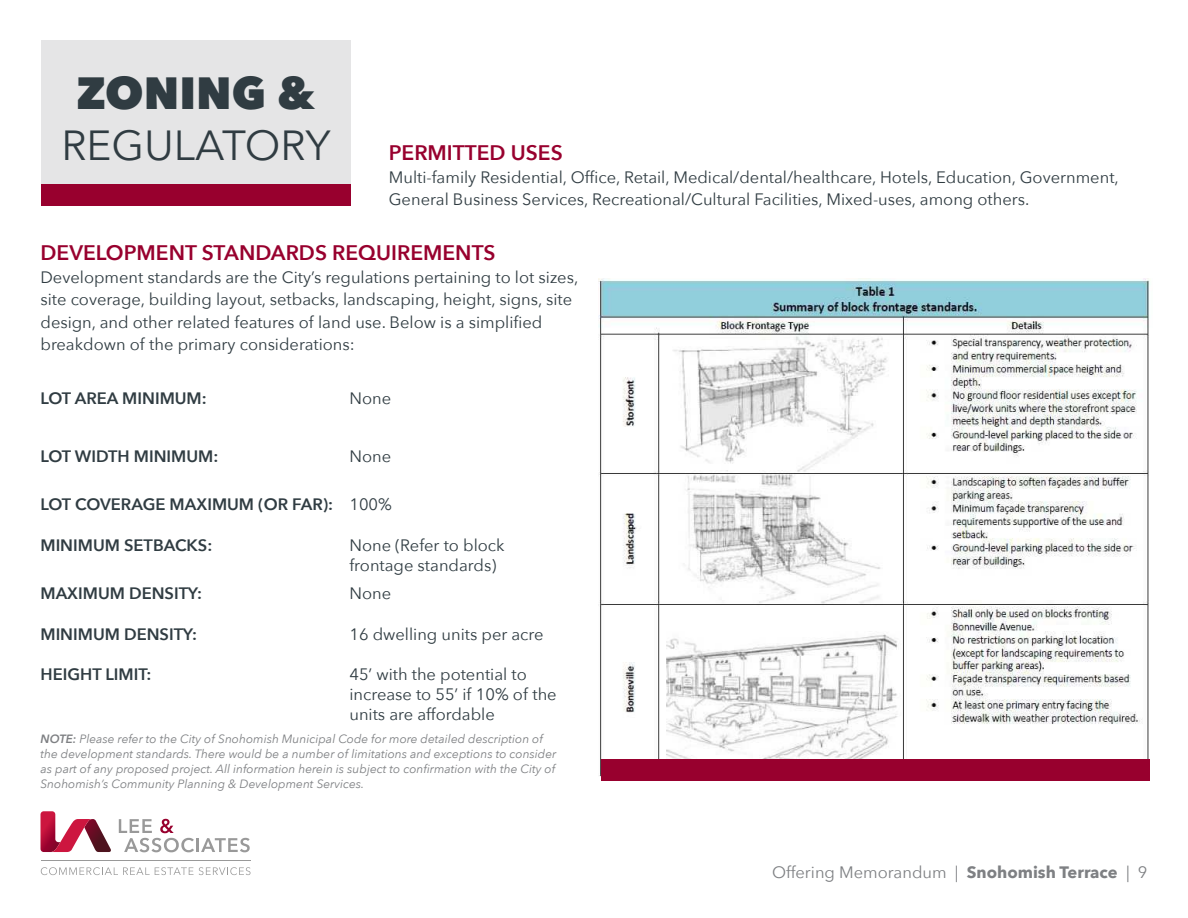
<style>
.page{position:relative;width:1188px;height:918px;background:#fff}
.page>*{position:absolute;margin:0;border:0;box-sizing:border-box;transform-origin:0 0}
.t1{font:800 45px "Avenir Next";color:#303c42}
.t2{font:42px "Avenir Next";color:#303c42}
.t3{font:600 21px "Avenir Next";color:#98002e}
.t4{font:16.5px/22.5px "Avenir Next";color:#303c42}
.t5{font:600 16.5px "Avenir Next";color:#303c42}
.t6{font:16.5px "Avenir Next";color:#7e8083}
.t7{font:italic 12px/15px "Avenir Next";color:#7e8083}
.s1{font-weight:400}
.s2{font-weight:600}
.s3{font-weight:700}
</style>
<div class="page">
<svg style="left:119px;top:819px;width:75px;height:33px"></svg>
<hr style="left:196px;top:838px;width:3px;height:14px;background:#999">
<svg style="left:201px;top:838px;width:49px;height:14px"></svg>
<svg style="left:40px;top:811px;width:71px;height:41px"></svg>
<svg style="left:41px;top:867px;width:210px;height:8px"></svg>
<hr style="left:41px;top:861px;width:210px;height:1px;background:#999">
<div style="left:41px;top:40px;width:310px;height:155px;background:#e5e5e6"></div>
<div style="left:41px;top:184px;width:310px;height:21px;background:#98002e"></div>
<img style="left:598px;top:278px;width:552px;height:499px">
<div style="left:601px;top:759px;width:549px;height:22px;background:#98002e"></div>
<h1 class="t1" style="left:76px;top:66px;width:240px">ZONING &amp;</h1>
<h2 class="t2" style="left:61px;top:110px;width:271px">REGULATORY</h2>
<p class="t3" style="left:389px;top:135px;width:175px">PERMITTED USES</p>
<p class="t4" style="left:389px;top:165px;width:732px">Multi-family Residential, Office, Retail, Medical/dental/healthcare, Hotels, Education, Government,<br>General Business Services, Recreational/Cultural Facilities, Mixed-uses, among others.</p>
<p class="t3" style="left:40px;top:235px;width:457px">DEVELOPMENT STANDARDS REQUIREMENTS</p>
<p class="t4" style="left:40px;top:265px;width:539px">Development standards are the City’s regulations pertaining to lot sizes, site coverage, building layout, setbacks, landscaping, height, signs, site design, and other related features of land use. Below is a simplified breakdown of the primary considerations:</p>
<p class="t5" style="left:40px;top:384px;width:168px">LOT AREA MINIMUM:</p>
<p class="t4" style="left:349px;top:386px;width:43px">None</p>
<p class="t5" style="left:40px;top:442px;width:179px">LOT WIDTH MINIMUM:</p>
<p class="t4" style="left:349px;top:444px;width:43px">None</p>
<p class="t5" style="left:40px;top:491px;width:353px">LOT COVERAGE MAXIMUM (OR FAR): <span class="s1">100%</span></p>
<p class="t5" style="left:40px;top:531px;width:173px">MINIMUM SETBACKS:</p>
<p class="t4" style="left:349px;top:535px;width:157px;line-height:19.8px">None (Refer to block frontage standards)</p>
<p class="t5" style="left:40px;top:579px;width:163px">MAXIMUM DENSITY:</p>
<p class="t4" style="left:349px;top:582px;width:43px">None</p>
<p class="t5" style="left:40px;top:620px;width:158px">MINIMUM DENSITY:</p>
<p class="t4" style="left:349px;top:622px;width:196px">16 dwelling units per acre</p>
<p class="t5" style="left:40px;top:660px;width:113px">HEIGHT LIMIT:</p>
<p class="t4" style="left:349px;top:664px;width:209px;line-height:19.8px">45’ with the potential to increase to 55’ if 10% of the units are affordable</p>
<p class="t7" style="left:40px;top:730px;width:517px"><span class="s2">NOTE:</span> Please refer to the City of Snohomish Municipal Code for more detailed description of the development standards. There would be a number of limitations and exceptions to consider as part of any proposed project. All information herein is subject to confirmation with the City of Snohomish’s Community Planning &amp; Development Services.</p>
<p class="t6" style="left:772px;top:858px;width:377px">Offering Memorandum | <span class="s3">Snohomish Terrace</span> | 9</p>
</div>
